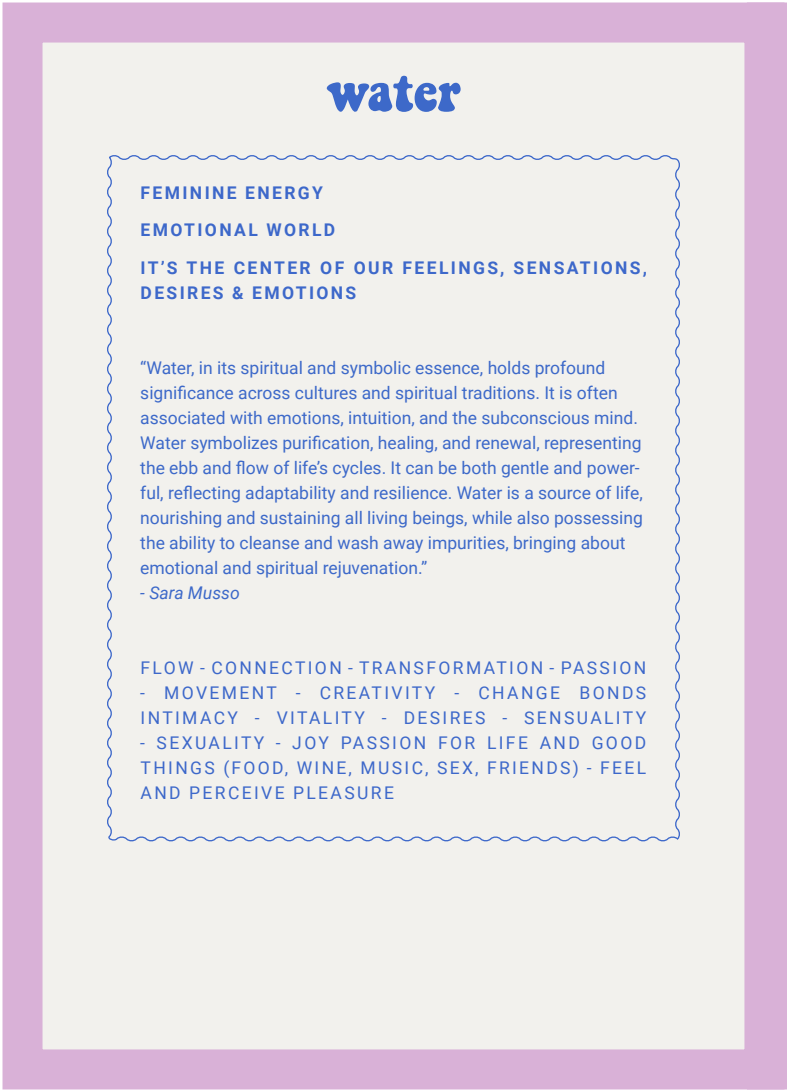
<style>
.page{position:relative;width:787px;height:1092px;background:#fff}
.page>*{position:absolute;margin:0;border:0;box-sizing:border-box;transform-origin:0 0}
.t1{font:50px "Keepon Truckin";color:#3d69c9}
.t2{font:17.5px/25px "Roboto";color:#3d69c9}
.t3{font:17.5px/25px "Roboto";letter-spacing:.135em;color:#3d68ca}
.t4{font:700 17.5px/37.5px "Roboto";letter-spacing:.135em;color:#3d68ca}
.t5{font:italic 17.5px "Roboto";color:#3d69c9}
</style>
<div class="page">
<hr style="left:784px;top:3px;width:3px;height:1086px;background:#d9b1d7">
<div style="left:3px;top:3px;width:781px;height:1086px;background:#f2f1ed;border:40px solid #d9b1d7"></div>
<svg style="left:107px;top:155px;width:573px;height:687px"></svg>
<h1 class="t1" style="left:326px;top:61px;width:136px">water</h1>
<p class="t4" style="left:141px;top:174px;width:508px">FEMININE ENERGY<br>EMOTIONAL WORLD<br>IT’S THE CENTER OF OUR FEELINGS, SENSATIONS,</p>
<p class="t4" style="left:141px;top:274px;width:217px">DESIRES &amp; EMOTIONS</p>
<p class="t2" style="left:140px;top:355px;width:504px">“Water, in its spiritual and symbolic essence, holds profound significance across cultures and spiritual traditions. It is often associated with emotions, intuition, and the subconscious mind.<br>Water symbolizes purification, healing, and renewal, representing the ebb and flow of life’s cycles. It can be both gentle and power&shy;ful, reflecting adaptability and resilience. Water is a source of life, nourishing and sustaining all living beings, while also possessing the ability to cleanse and wash away impurities, bringing about emotional and spiritual rejuvenation.”</p>
<p class="t5" style="left:140px;top:583px;width:101px">- Sara Musso</p>
<p class="t3" style="left:141px;top:655px;width:507px">FLOW - CONNECTION - TRANSFORMATION - PASSION</p>
<p class="t3" style="left:140px;top:680px;width:507px">- MOVEMENT - CREATIVITY - CHANGE BONDS<br>INTIMACY - VITALITY - DESIRES - SENSUALITY</p>
<p class="t3" style="left:140px;top:730px;width:507px;text-align:justify">- SEXUALITY - JOY PASSION FOR LIFE AND GOOD THINGS (FOOD, WINE, MUSIC, SEX, FRIENDS) - FEEL AND PERCEIVE PLEASURE</p>
</div>
